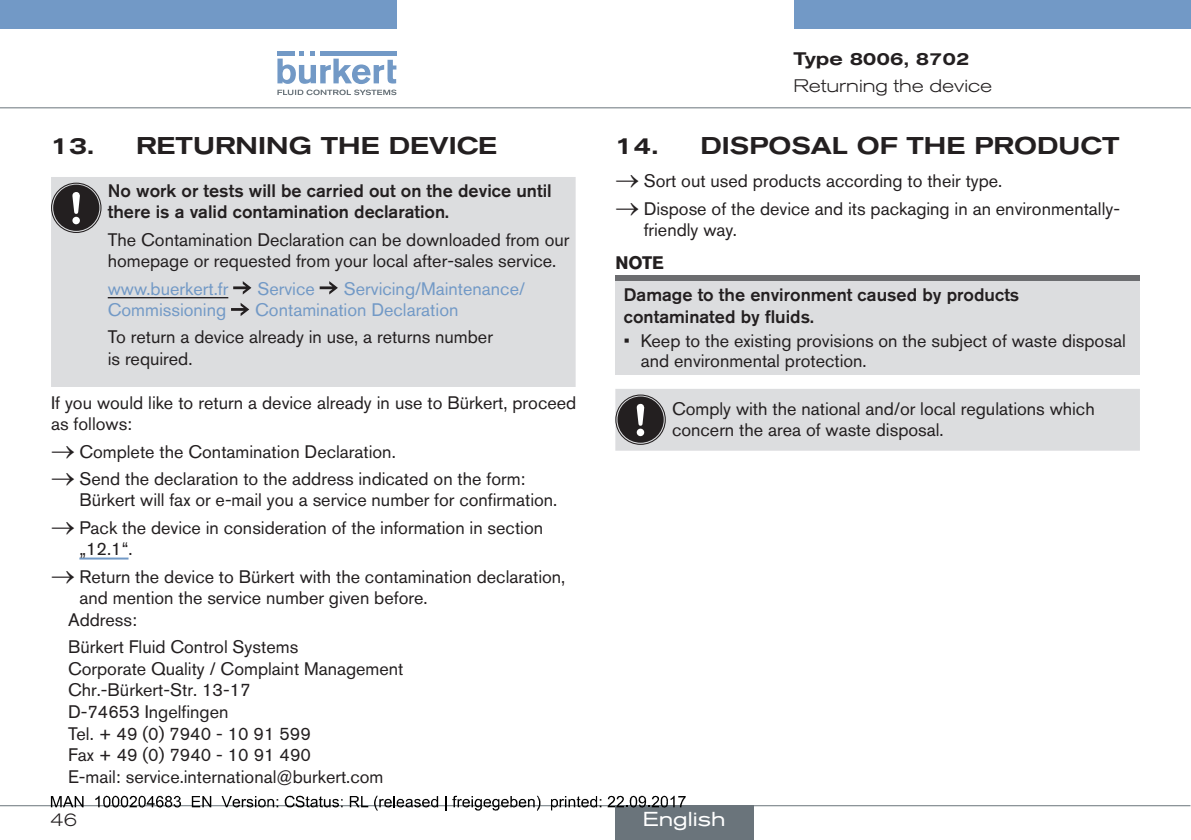
<style>
.page{position:relative;width:1191px;height:840px;background:#fff}
.page>*{position:absolute;margin:0;border:0;box-sizing:border-box;transform-origin:0 0}
.t1{font:500 expanded 24px "Akzidenz Grotesk BQ";color:#231f20}
.t2{font:500 expanded 24px "Akzidenz Grotesk BQ";letter-spacing:.18em;color:#231f20}
.t3{font:expanded 20px "Akzidenz Grotesk BQ";color:#fff}
.t4{font:18px/21.6px "Akzidenz Grotesk BQ";color:#231f20}
.t5{font:500 18px/21.6px "Akzidenz Grotesk BQ";color:#231f20}
.t6{font:18px "Akzidenz Grotesk BQ";color:#7299c6}
.t7{font:300 expanded 18px "Akzidenz Grotesk BQ";color:#231f20}
.t8{font:500 expanded 18px "Akzidenz Grotesk BQ";color:#231f20}
.s1{color:#7299c6}
.s2{font-weight:700}
</style>
<div class="page">
<svg style="left:1190px;top:0;width:1px;height:28px"></svg>
<div style="left:0;top:0;width:396px;height:28px;background:#7299c6"></div>
<div style="left:793px;top:0;width:397px;height:28px;background:#7299c6"></div>
<svg style="left:277px;top:51px;width:119px;height:44px"></svg>
<hr style="left:0;top:107px;width:1190px;height:1px;background:#6a747b">
<hr style="left:79px;top:557px;width:49px;height:2px;background:#7299c6">
<div style="left:51px;top:177px;width:524px;height:210px;background:#dcdddf"></div>
<div style="left:51px;top:182px;width:50px;height:51px;border:1px solid #231f20;border-radius:50%"></div>
<div style="left:53px;top:184px;width:46px;height:47px;background:#231f20;border-radius:50%"></div>
<div style="left:72px;top:217px;width:8px;height:7px;background:#fff;border-radius:50%"></div>
<svg style="left:72px;top:192px;width:8px;height:22px"></svg>
<hr style="left:108px;top:297px;width:120px;height:1px;background:#231f20">
<svg style="left:233px;top:281px;width:18px;height:13px"></svg>
<svg style="left:320px;top:281px;width:18px;height:13px"></svg>
<svg style="left:231px;top:302px;width:18px;height:14px"></svg>
<div style="left:615px;top:275px;width:525px;height:6px;background:#6c6d70"></div>
<div style="left:615px;top:281px;width:525px;height:94px;background:#dcdddf"></div>
<div style="left:615px;top:389px;width:525px;height:61px;background:#dcdddf"></div>
<hr style="left:0;top:804px;width:1190px;height:1px;background:#6a747b">
<div style="left:615px;top:805px;width:139px;height:34px;background:#6a747b"></div>
<svg style="left:51px;top:796px;width:33px;height:10px"></svg>
<svg style="left:95px;top:795px;width:86px;height:12px"></svg>
<svg style="left:192px;top:796px;width:19px;height:10px"></svg>
<svg style="left:222px;top:796px;width:56px;height:11px"></svg>
<svg style="left:285px;top:795px;width:57px;height:12px"></svg>
<svg style="left:350px;top:796px;width:18px;height:10px"></svg>
<svg style="left:374px;top:795px;width:64px;height:15px"></svg>
<svg style="left:445px;top:796px;width:1px;height:14px"></svg>
<svg style="left:452px;top:795px;width:88px;height:15px"></svg>
<svg style="left:551px;top:796px;width:50px;height:14px"></svg>
<svg style="left:607px;top:795px;width:78px;height:12px"></svg>
<p class="t2" style="left:51px;top:132px;width:448px">13. RETURNING THE DEVICE</p>
<p class="t5" style="left:108px;top:179px;width:445px">No work or tests will be carried out on the device until there is a valid contamination declaration.</p>
<p class="t4" style="left:108px;top:228px;width:463px">The Contamination Declaration can be downloaded from our homepage or requested from your local after-sales service.</p>
<p class="t6" style="left:108px;top:277px;width:122px">www.buerkert.fr</p>
<p class="t6" style="left:257px;top:277px;width:59px">Service</p>
<p class="t6" style="left:344px;top:277px;width:183px">Servicing/Maintenance/</p>
<p class="t6" style="left:108px;top:299px;width:120px">Commissioning</p>
<p class="t4" style="left:108px;top:296px;width:387px;line-height:27.2px;text-indent:147px"><span class="s1">Contamination Declaration<br></span>To return a device already in use, a returns number</p>
<p class="t4" style="left:108px;top:347px;width:86px">is required.</p>
<p class="t4" style="left:51px;top:391px;width:527px">If you would like to return a device already in use to Bürkert, proceed as follows:</p>
<p class="t4" style="left:51px;top:440px;width:346px">→ Complete the Contamination Declaration.</p>
<p class="t4" style="left:79px;top:467px;width:479px;text-indent:-28px">→ Send the declaration to the address indicated on the form:<br>Bürkert will fax or e-mail you a service number for confirmation.</p>
<p class="t4" style="left:79px;top:516px;width:465px;text-indent:-28px">→ Pack the device in consideration of the information in section „12.1“.</p>
<p class="t4" style="left:51px;top:565px;width:516px">→ Return the device to Bürkert with the contamination declaration,</p>
<p class="t4" style="left:79px;top:586px;width:350px">and mention the service number given before.</p>
<p class="t4" style="left:68px;top:608px;width:70px">Address:</p>
<p class="t4" style="left:68px;top:635px;width:337px">Bürkert Fluid Control Systems<br>Corporate Quality / Complaint Management<br>Chr.-Bürkert-Str. 13-17<br>D-74653 Ingelfingen<br>Tel. + 49 (0) 7940 - 10 91 599<br>Fax + 49 (0) 7940 - 10 91 490<br>E-mail: service.international@burkert.com</p>
<p class="t7" style="left:51px;top:808px;width:28px">46</p>
<p class="t8" style="left:793px;top:48px;width:178px">TYPE 8006, 8702</p>
<p class="t7" style="left:793px;top:76px;width:200px">Returning the device</p>
<p class="t1" style="left:615px;top:132px;width:497px">14. DISPOSAL OF THE PRODUCT</p>
<p class="t4" style="left:615px;top:170px;width:388px">→ Sort out used products according to their type.</p>
<p class="t4" style="left:643px;top:197px;width:478px;text-indent:-28px">→ Dispose of the device and its packaging in an environmentally&shy;friendly way.</p>
<p class="t5" style="left:624px;top:247px;width:397px;line-height:31.4px;text-indent:-8px"><span class="s2">NOTE<br></span>Damage to the environment caused by products</p>
<p class="t5" style="left:624px;top:305px;width:191px">contaminated by fluids.</p>
<p class="t4" style="left:641px;top:331px;width:486px;line-height:19.2px;text-indent:-17px">• Keep to the existing provisions on the subject of waste disposal and environmental protection.</p>
<p class="t4" style="left:672px;top:397px;width:424px">Comply with the national and/or local regulations which concern the area of waste disposal.</p>
<p class="t3" style="left:643px;top:807px;width:84px">English</p>
</div>
